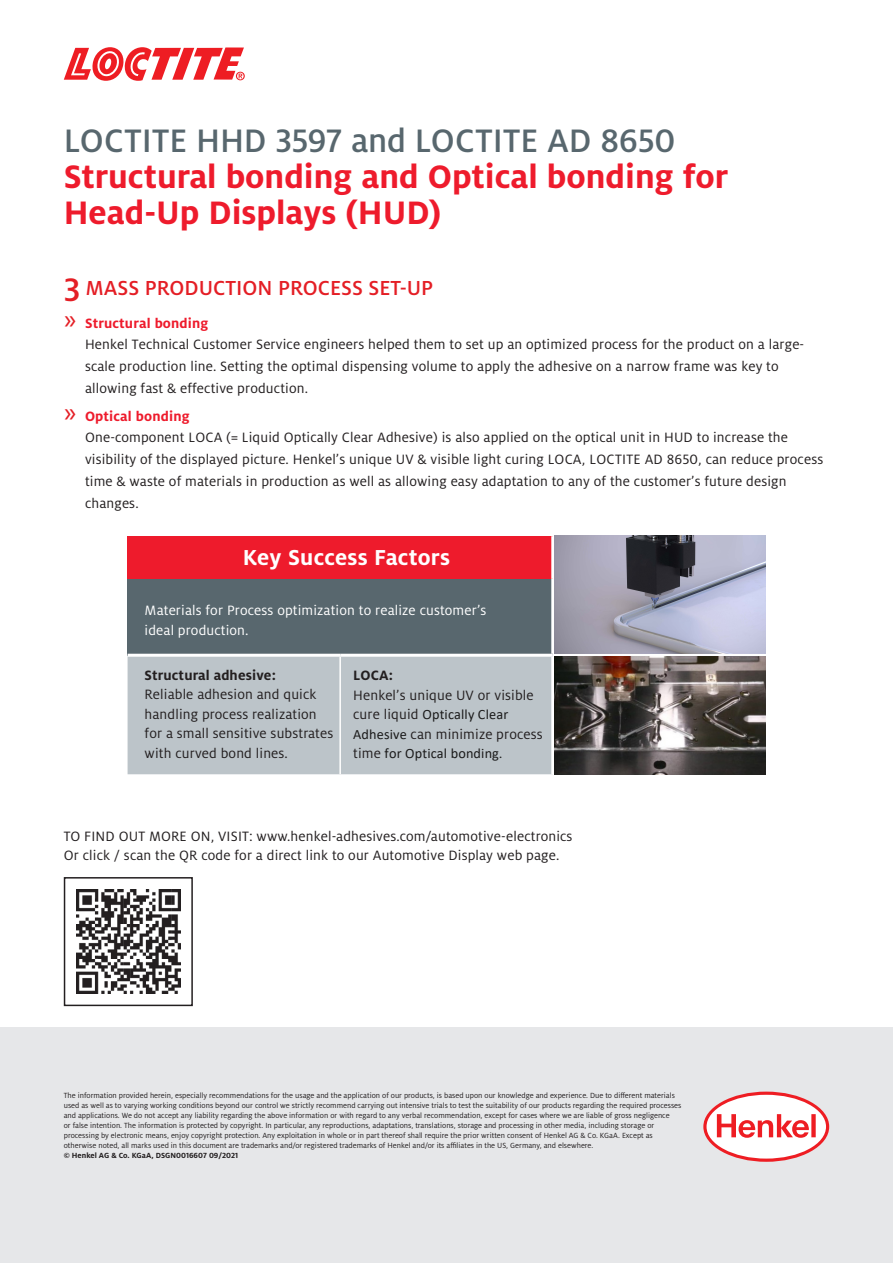
<style>
.page{position:relative;width:893px;height:1263px;background:#fff}
.page>*{position:absolute;margin:0;border:0;box-sizing:border-box;transform-origin:0 0}
.subhead{font:700 36px/36px "Henkel Milo";color:#ee1b2c}
.headline{font:500 36px "Henkel Milo";letter-spacing:-.005em;color:#58676e}
.Copy_10{font:700 24px "Henkel Milo";letter-spacing:.01em;color:#fff}
.Kicker{font:500 22.5px "Henkel Milo";color:#e41e25}
.Copy_10-2{font:15px/21.8px "Henkel Milo";letter-spacing:.01em;color:#231f20}
.Copy_10-3{font:15px/19.2px "Henkel Milo";letter-spacing:.01em;color:#fff}
.Copy_10-4{font:700 15px "Henkel Milo";letter-spacing:.01em;color:#231f20}
.Copy_10-5{font:14.25px "Calibri";letter-spacing:.01em;color:#1b1b1b}
.Legal{font:8.25px/9.9px "Henkel Milo";color:#231f20}
.s1{font-size:36px}
.s2{font-size:27px;color:#e41e25}
.s3{font-weight:700;color:#ee1b2c}
.s4{font-family:"Minion Pro"}
.s5{font-weight:700}
.s6{font-family:"Henkel Milo";font-size:15px;color:#231f20}
.s7{font-family:"Calibri";font-size:14.25px;color:#1b1b1b}
.s8{font-family:"Henkel Milo"}
</style>
<div class="page">
<svg style="left:64px;top:47px;width:181px;height:34px"></svg>
<div style="left:0;top:1027px;width:893px;height:236px;background:#e6e7e9"></div>
<svg style="left:703px;top:1091px;width:126px;height:71px"></svg>
<div style="left:128px;top:536px;width:425px;height:43px;background:#ee1b2c"></div>
<div style="left:128px;top:579px;width:425px;height:76px;background:#58676e"></div>
<div style="left:128px;top:657px;width:423px;height:117px;background:#bcc4c9"></div>
<hr style="left:128px;top:654px;width:212px;height:3px;background:#fff">
<hr style="left:340px;top:654px;width:213px;height:3px;background:#fff">
<hr style="left:551px;top:536px;width:3px;height:43px;background:#fff">
<hr style="left:551px;top:579px;width:3px;height:75px;background:#fff">
<hr style="left:339px;top:657px;width:2px;height:117px;background:#fff">
<img style="left:554px;top:657px;width:211px;height:117px">
<img style="left:76px;top:889px;width:104px;height:105px">
<div style="left:64px;top:877px;width:129px;height:129px;border:2px solid #231f20"></div>
<img style="left:554px;top:536px;width:211px;height:117px">
<p class="headline" style="left:64px;top:121px;width:613px">LOCTITE HHD 3597 and LOCTITE AD 8650</p>
<p class="subhead" style="left:64px;top:159px;width:666px">Structural bonding and Optical bonding for<br>Head-Up Displays (HUD)</p>
<p class="Kicker" style="left:64px;top:276px;width:371px"><span class="s1">3</span> MASS PRODUCTION PROCESS SET-UP</p>
<p class="Copy_10-2" style="left:85px;top:312px;width:721px;text-indent:-21px"><span class="s2">»</span> <span class="s3">Structural bonding<br></span>Henkel Technical Customer Service engineers helped them to set up an optimized process for the product on a large&shy;scale production line. Setting the optimal dispensing volume to apply the adhesive on a narrow frame was key to allowing fast &amp; effective production.</p>
<p class="Copy_10-2" style="left:85px;top:405px;width:740px;text-indent:-21px"><span class="s2">»</span> <span class="s3">Optical bonding<br></span>One-component LOCA (= Liquid Optically Clear Adhesive) is also applied on <span class="s4">the</span> optical unit in HUD to increase the visibility of the displayed picture. Henkel’s unique UV &amp; visible light curing LOCA, LOCTITE AD 8650, can reduce process time &amp; waste of materials in production as well as allowing easy adaptation to any of the customer’s future design changes.</p>
<p class="Copy_10" style="left:243px;top:544px;width:209px">Key Success Factors</p>
<p class="Copy_10-3" style="left:145px;top:601px;width:343px">Materials for Process optimization to realize customer’s ideal production<span class="s4">.</span></p>
<p class="Copy_10-4" style="left:145px;top:667px;width:133px">Structural adhesive:</p>
<p class="Copy_10-2" style="left:145px;top:685px;width:190px;line-height:19.5px">Reliable adhesion and quick handling process realization for a small sensitive substrates with curved bond lines.</p>
<p class="Copy_10-2" style="left:353px;top:666px;width:182px;line-height:19.5px"><span class="s5">LOCA:<br></span>Henkel’s unique UV or visible</p>
<p class="Copy_10-5" style="left:353px;top:704px;width:157px"><span class="s6">cure liquid</span> Optically Clear</p>
<p class="Copy_10-2" style="left:353px;top:723px;width:191px"><span class="s7">Adhesive</span> can minimize process</p>
<p class="Copy_10-5" style="left:353px;top:743px;width:151px"><span class="s6">time</span> for Optical bonding<span class="s8">.</span></p>
<p class="Copy_10-2" style="left:64px;top:826px;width:510px;line-height:19.5px">TO FIND OUT MORE ON, VISIT: www.henkel-adhesives.com/automotive-electronics<br>Or click / scan the QR code for a direct link to our Automotive Display web page.</p>
<p class="Legal" style="left:64px;top:1091px;width:619px">The information provided herein, especially recommendations for the usage and the application of our products, is based upon our knowledge and experience. Due to different materials used as well as to varying working conditions beyond our control we strictly recommend carrying out intensive trials to test the suitability of our products regarding the required processes and applications. We do not accept any liability regarding the above information or with regard to any verbal recommendation, except for cases where we are liable of gross negligence<br>or false intention. The information is protected by copyright. In particular, any reproductions, adaptations, translations, storage and processing in other media, including storage or processing by electronic means, enjoy copyright protection. Any exploitation in whole or in part thereof shall require the prior written consent of Henkel AG &amp; Co. KGaA. Except as otherwise noted, all marks used in this document are trademarks and/or registered trademarks of Henkel and/or its affiliates in the US, Germany, and elsewhere.<br><span class="s5">© Henkel AG &amp; Co. KGaA, DSGN0016607 09/2021</span></p>
</div>
